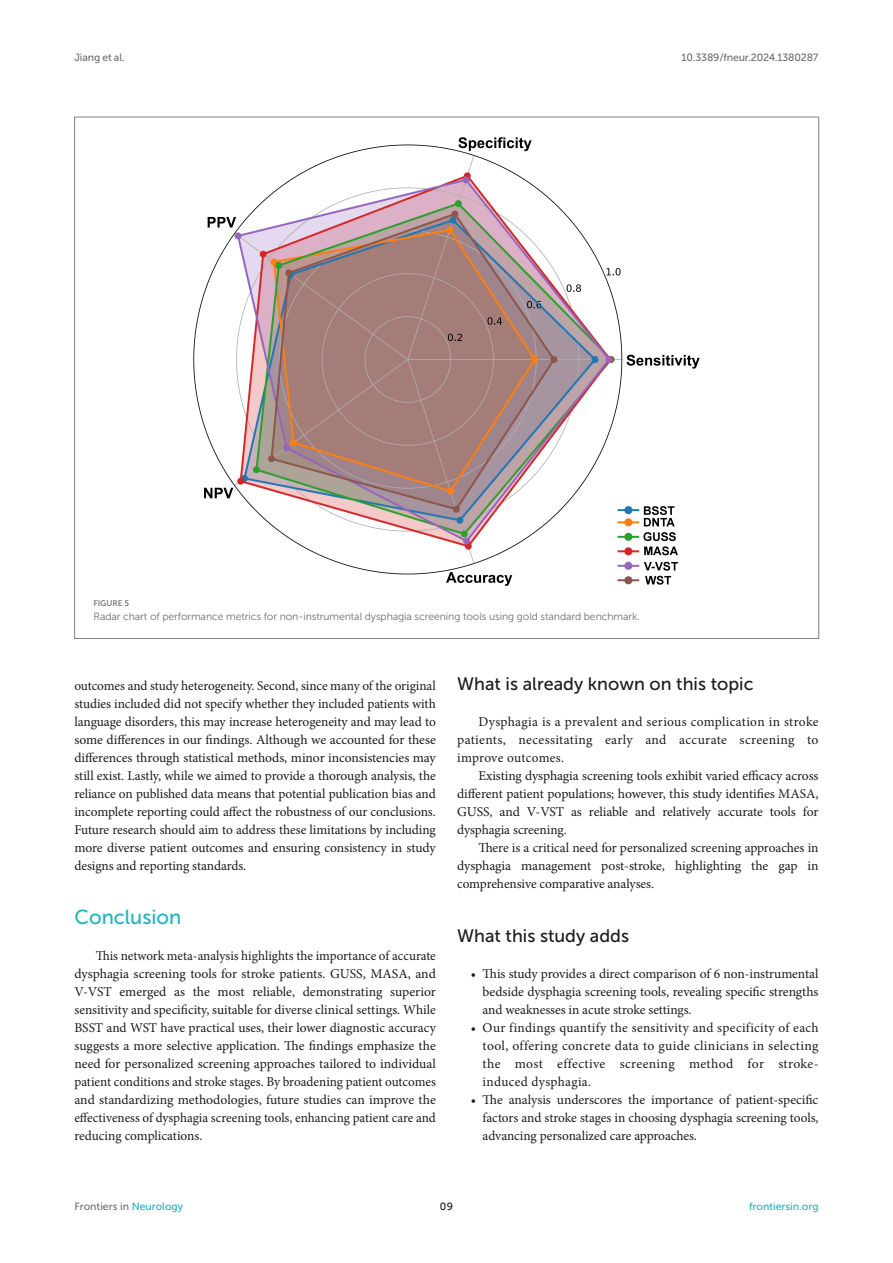
<style>
.page{position:relative;width:893px;height:1263px;background:#fff}
.page>*{position:absolute;margin:0;border:0;box-sizing:border-box;transform-origin:0 0}
.HEAD_1{font:20.25px "Museo Sans 500";color:#1db5c3}
.HEAD_2{font:18px "Museo Sans 500";color:#1b1c1b}
.TEXT{font:13.5px/18px "Minion Pro";letter-spacing:-.01em;color:#1b1c1b;text-align:justify}
.TEXT_FLUSH{font:13.5px/18px "Minion Pro";letter-spacing:.005em;color:#1b1c1b;text-align:justify}
.BL_MID{font:13.5px/18px "Minion Pro";letter-spacing:.01em;color:#1b1c1b;text-align:justify}
.BL_BLW{font:13.5px/18px "Minion Pro";letter-spacing:-.005em;color:#1b1c1b;text-align:justify}
.FIG_LEG{font:10.5px "Museo Sans 300";letter-spacing:-.01em;color:#706f70}
.t1{font:10.5px "Museo Sans 500";letter-spacing:-.015em;color:#706f70}
.t2{font:10.5px "Museo Sans 500";color:#1db5c3}
.t3{font:10.5px "Museo Sans 500";color:#1b1c1b}
.FIG_HD{font:8.25px "Museo Sans 700";letter-spacing:-.01em;color:#7e7f7f}
.s1{color:#1db5c3}
</style>
<div class="page">
<img style="left:193px;top:137px;width:507px;height:449px">
<p class="t1" style="left:74px;top:51px;width:52px">Jiang et al.</p>
<p class="t1" style="left:682px;top:51px;width:138px">10.3389/fneur.2024.1380287</p>
<p class="FIG_HD" style="left:94px;top:599px;width:37px">FIGURE 5</p>
<p class="FIG_LEG" style="left:94px;top:610px;width:548px">Radar chart of performance metrics for non-instrumental dysphagia screening tools using gold standard benchmark.</p>
<p class="TEXT" style="left:74px;top:677px;width:363px">outcomes and study heterogeneity. Second, since many of the original studies included did not specify whether they included patients with language disorders, this may increase heterogeneity and may lead to some differences in our findings. Although we accounted for these differences through statistical methods, minor inconsistencies may still exist. Lastly, while we aimed to provide a thorough analysis, the reliance on published data means that potential publication bias and incomplete reporting could affect the robustness of our conclusions.<br>Future research should aim to address these limitations by including more diverse patient outcomes and ensuring consistency in study designs and reporting standards.</p>
<p class="HEAD_1" style="left:74px;top:906px;width:108px">Conclusion</p>
<p class="TEXT_FLUSH" style="left:74px;top:947px;width:363px;text-indent:21px">This network meta-analysis highlights the importance of accurate dysphagia screening tools for stroke patients. GUSS, MASA, and V-VST emerged as the most reliable, demonstrating superior sensitivity and specificity, suitable for diverse clinical settings. While BSST and WST have practical uses, their lower diagnostic accuracy suggests a more selective application. The findings emphasize the need for personalized screening approaches tailored to individual patient conditions and stroke stages. By broadening patient outcomes and standardizing methodologies, future studies can improve the effectiveness of dysphagia screening tools, enhancing patient care and reducing complications.</p>
<p class="HEAD_2" style="left:457px;top:674px;width:298px">What is already known on this topic</p>
<p class="TEXT_FLUSH" style="left:457px;top:713px;width:363px;text-indent:21px">Dysphagia is a prevalent and serious complication in stroke patients, necessitating early and accurate screening to improve outcomes.</p>
<p class="TEXT" style="left:457px;top:767px;width:363px;text-indent:21px">Existing dysphagia screening tools exhibit varied efficacy across different patient populations; however, this study identifies MASA, GUSS, and V-VST as reliable and relatively accurate tools for dysphagia screening.</p>
<p class="TEXT" style="left:457px;top:839px;width:363px;text-indent:21px">There is a critical need for personalized screening approaches in dysphagia management post-stroke, highlighting the gap in comprehensive comparative analyses.</p>
<p class="HEAD_2" style="left:457px;top:926px;width:174px">What this study adds</p>
<p class="BL_MID" style="left:483px;top:965px;width:337px;text-indent:-12px">• This study provides a direct comparison of 6 non-instrumental bedside dysphagia screening tools, revealing specific strengths and weaknesses in acute stroke settings.</p>
<p class="BL_MID" style="left:483px;top:1019px;width:337px;text-indent:-12px">• Our findings quantify the sensitivity and specificity of each tool, offering concrete data to guide clinicians in selecting the most effective screening method for stroke&shy;induced dysphagia.</p>
<p class="BL_BLW" style="left:483px;top:1091px;width:337px;text-indent:-12px">• The analysis underscores the importance of patient-specific factors and stroke stages in choosing dysphagia screening tools, advancing personalized care approaches.</p>
<p class="t1" style="left:74px;top:1200px;width:110px">Frontiers in <span class="s1">Neurology</span></p>
<p class="t3" style="left:440px;top:1200px;width:15px">09</p>
<p class="t2" style="left:749px;top:1200px;width:71px">frontiersin.org</p>
</div>
